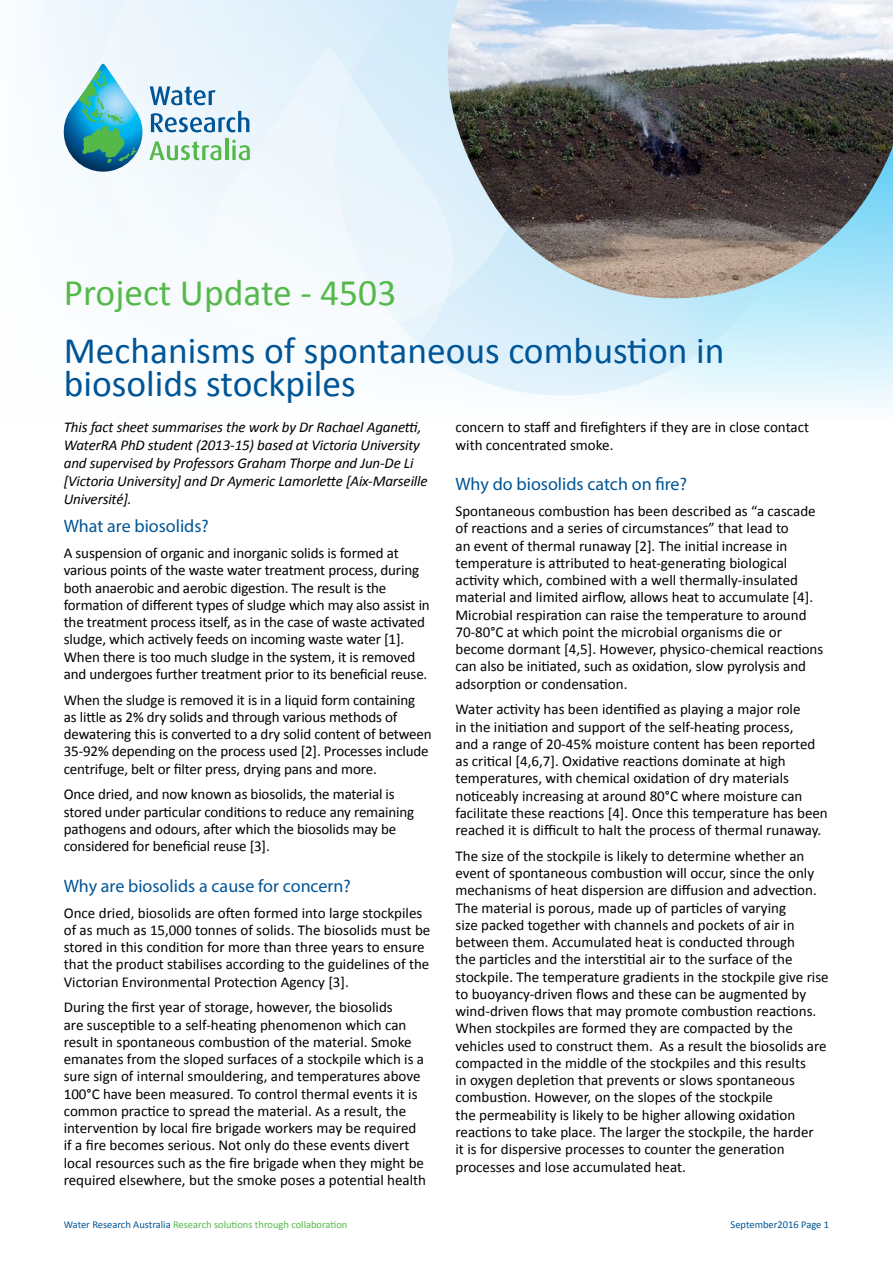
<style>
.page{position:relative;width:893px;height:1263px;background:#fff}
.page>*{position:absolute;margin:0;border:0;box-sizing:border-box;transform-origin:0 0}
.t1{font:37.5px/33px "Calibri";color:#005596}
.t2{font:37.5px "Calibri";color:#54b948}
.t3{font:18px "Myriad Pro";color:#005596}
.t4{font:15px/17.2px "Calibri";color:#000}
.t5{font:italic 15px/18px "Calibri";letter-spacing:-.01em;color:#000}
.t6{font:10.5px "Calibri";color:#54b948}
.t7{font:10.5px "Calibri";color:#005596}
.s1{color:#005596}
</style>
<div class="page">
<svg style="left:38px;top:0;width:855px;height:406px"></svg>
<svg style="left:321px;top:300px;width:478px;height:97px;background:#daf1fb"></svg>
<svg style="left:193px;top:342px;width:260px;height:42px"></svg>
<svg style="left:80px;top:0;width:460px;height:342px;fill:#edf6fc"></svg>
<img style="left:446px;top:0;width:447px;height:300px">
<svg style="left:150px;top:86px;width:66px;height:19px"></svg>
<svg style="left:151px;top:111px;width:98px;height:21px;background:#9bbed8"></svg>
<svg style="left:149px;top:141px;width:72px;height:19px"></svg>
<hr style="left:225px;top:139px;width:3px;height:21px;background:#54b948">
<svg style="left:232px;top:140px;width:18px;height:20px"></svg>
<svg style="left:64px;top:64px;width:78px;height:108px"></svg>
<h1 class="t2" style="left:64px;top:268px;width:334px">Project Update - 4503</h1>
<h1 class="t1" style="left:64px;top:334px;width:662px">Mechanisms of spontaneous combustion in biosolids stockpiles</h1>
<p class="t5" style="left:64px;top:418px;width:365px">This fact sheet summarises the work by Dr Rachael Aganetti, WaterRA PhD student (2013-15) based at Victoria University and supervised by Professors Graham Thorpe and Jun-De Li [Victoria University] and Dr Aymeric Lamorlette [Aix-Marseille Université].</p>
<p class="t3" style="left:64px;top:515px;width:147px">What are biosolids?</p>
<p class="t4" style="left:64px;top:544px;width:368px">A suspension of organic and inorganic solids is formed at various points of the waste water treatment process, during both anaerobic and aerobic digestion. The result is the formation of different types of sludge which may also assist in the treatment process itself, as in the case of waste activated sludge, which actively feeds on incoming waste water [1].<br>When there is too much sludge in the system, it is removed and undergoes further treatment prior to its beneficial reuse.</p>
<p class="t4" style="left:64px;top:691px;width:369px">When the sludge is removed it is in a liquid form containing as little as 2% dry solids and through various methods of dewatering this is converted to a dry solid content of between 35-92% depending on the process used [2]. Processes include centrifuge, belt or filter press, drying pans and more.</p>
<p class="t4" style="left:64px;top:786px;width:352px">Once dried, and now known as biosolids, the material is stored under particular conditions to reduce any remaining pathogens and odours, after which the biosolids may be considered for beneficial reuse [3].</p>
<p class="t3" style="left:64px;top:875px;width:289px">Why are biosolids a cause for concern?</p>
<p class="t4" style="left:64px;top:904px;width:368px">Once dried, biosolids are often formed into large stockpiles of as much as 15,000 tonnes of solids. The biosolids must be stored in this condition for more than three years to ensure that the product stabilises according to the guidelines of the Victorian Environmental Protection Agency [3].</p>
<p class="t4" style="left:64px;top:999px;width:364px">During the first year of storage, however, the biosolids<br>are susceptible to a self-heating phenomenon which can result in spontaneous combustion of the material. Smoke emanates from the sloped surfaces of a stockpile which is a sure sign of internal smouldering, and temperatures above 100°C have been measured. To control thermal events it is common practice to spread the material. As a result, the intervention by local fire brigade workers may be required if a fire becomes serious. Not only do these events divert local resources such as the fire brigade when they might be required elsewhere, but the smoke poses a potential health</p>
<p class="t4" style="left:455px;top:419px;width:355px">concern to staff and firefighters if they are in close contact with concentrated smoke.</p>
<p class="t3" style="left:455px;top:473px;width:233px">Why do biosolids catch on fire?</p>
<p class="t4" style="left:455px;top:502px;width:369px">Spontaneous combustion has been described as “a cascade of reactions and a series of circumstances” that lead to<br>an event of thermal runaway [2]. The initial increase in temperature is attributed to heat-generating biological activity which, combined with a well thermally-insulated material and limited airflow, allows heat to accumulate [4].<br>Microbial respiration can raise the temperature to around 70-80°C at which point the microbial organisms die or become dormant [4,5]. However, physico-chemical reactions can also be initiated, such as oxidation, slow pyrolysis and adsorption or condensation.</p>
<p class="t4" style="left:455px;top:701px;width:374px">Water activity has been identified as playing a major role<br>in the initiation and support of the self-heating process,<br>and a range of 20-45% moisture content has been reported as critical [4,6,7]. Oxidative reactions dominate at high temperatures, with chemical oxidation of dry materials noticeably increasing at around 80°C where moisture can facilitate these reactions [4]. Once this temperature has been reached it is difficult to halt the process of thermal runaway.</p>
<p class="t4" style="left:455px;top:847px;width:375px">The size of the stockpile is likely to determine whether an event of spontaneous combustion will occur, since the only mechanisms of heat dispersion are diffusion and advection.<br>The material is porous, made up of particles of varying<br>size packed together with channels and pockets of air in between them. Accumulated heat is conducted through<br>the particles and the interstitial air to the surface of the stockpile. The temperature gradients in the stockpile give rise to buoyancy-driven flows and these can be augmented by wind-driven flows that may promote combustion reactions.<br>When stockpiles are formed they are compacted by the vehicles used to construct them. As a result the biosolids are compacted in the middle of the stockpiles and this results<br>in oxygen depletion that prevents or slows spontaneous combustion. However, on the slopes of the stockpile<br>the permeability is likely to be higher allowing oxidation reactions to take place. The larger the stockpile, the harder<br>it is for dispersive processes to counter the generation processes and lose accumulated heat.</p>
<p class="t6" style="left:64px;top:1218px;width:285px"><span class="s1">Water Research Australia</span> Research solutions through collaboration</p>
<p class="t7" style="left:731px;top:1218px;width:100px">September2016 Page 1</p>
</div>
